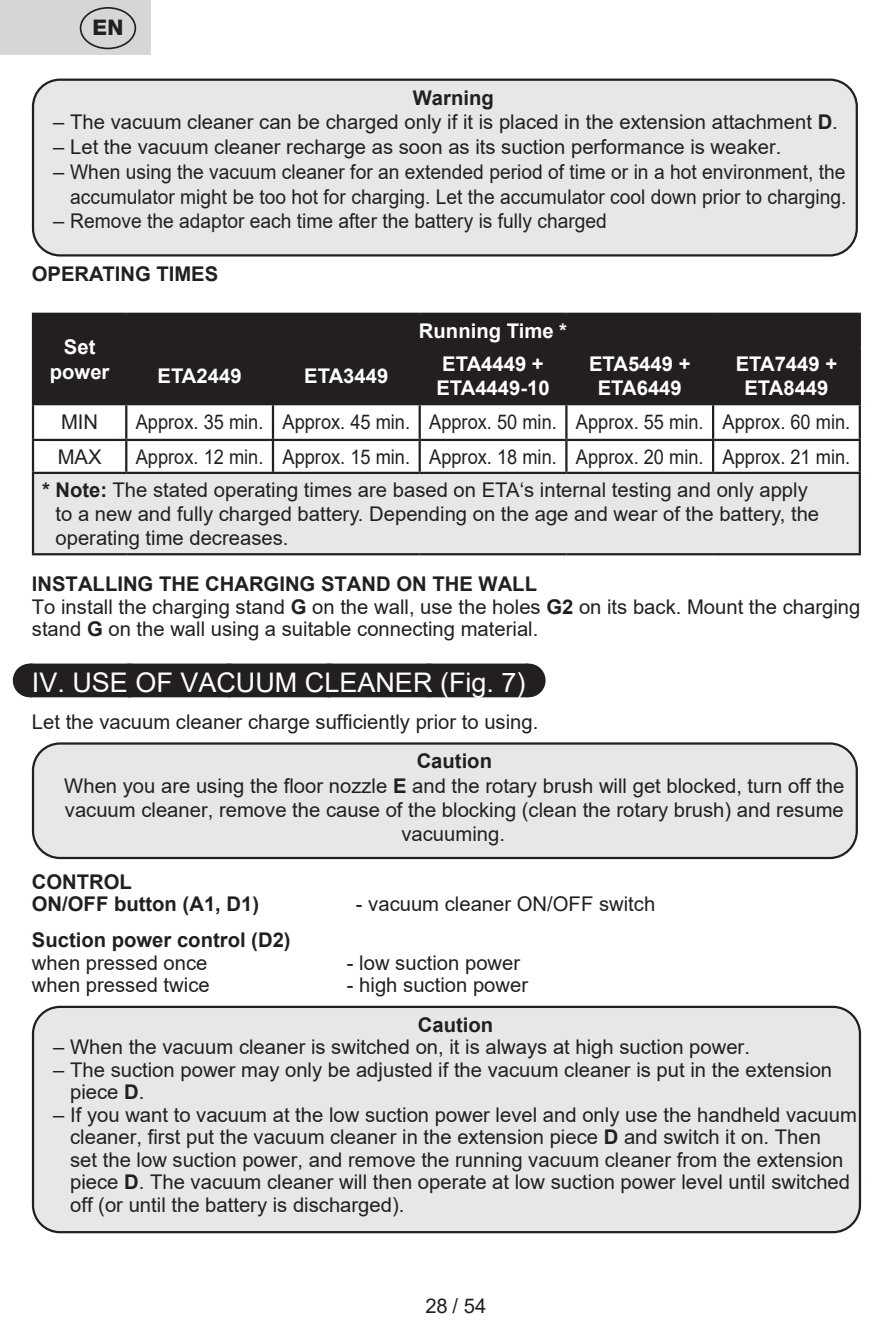
<style>
.page{position:relative;width:893px;height:1340px;background:#fff}
.page>*{position:absolute;margin:0;border:0;box-sizing:border-box;transform-origin:0 0}
.Grafický_nadpis_ETA{font:27px "Arial";color:#fff}
.t1{font:800 21.6px "Helvetica Neue OT";color:#231f20}
.Normální{font:20.25px/22.5px "Arial";color:#231f20}
._3_Text{font:20.25px/24.3px "Arial";color:#231f20}
._3_Text-2{font:20.25px "Arial";color:#231f20;scale:.9 1}
.Normální-2{font:700 20.25px "Arial";color:#231f20}
._3_Text-3{font:700 20.25px/24.3px "Arial";color:#fff;text-align:center}
._3_Text-4{font:700 20.25px "Arial";color:#231f20}
.s1{font-weight:700}
</style>
<div class="page">
<div style="left:0;top:0;width:151px;height:55px;background:#d5d6d8"></div>
<div style="left:80px;top:7px;width:56px;height:42px;border:2px solid #231f20;border-radius:50%"></div>
<div style="left:30px;top:663px;width:498px;height:34px;background:#231f20"></div>
<svg style="left:129px;top:663px;width:349px;height:1px"></svg>
<hr style="left:528px;top:663px;width:1px;height:34px;background:#231f20">
<div style="left:33px;top:80px;width:824px;height:175px;background:#e6e7e9;border-radius:27px"></div>
<div style="left:32px;top:79px;width:826px;height:177px;border:2px solid #231f20;border-radius:27px"></div>
<div style="left:34px;top:315px;width:825px;height:88px;background:#231f20"></div>
<div style="left:33px;top:473px;width:827px;height:81px;background:#e6e7e9"></div>
<hr style="left:32px;top:313px;width:94px;height:2px;background:#231f20">
<hr style="left:32px;top:315px;width:2px;height:32px;background:#231f20">
<hr style="left:126px;top:313px;width:147px;height:2px;background:#231f20">
<hr style="left:125px;top:315px;width:2px;height:31px;background:#231f20">
<hr style="left:273px;top:313px;width:147px;height:2px;background:#231f20">
<hr style="left:420px;top:313px;width:146px;height:2px;background:#231f20">
<hr style="left:566px;top:313px;width:147px;height:2px;background:#231f20">
<hr style="left:713px;top:313px;width:148px;height:2px;background:#231f20">
<hr style="left:859px;top:315px;width:2px;height:31px;background:#231f20">
<hr style="left:32px;top:347px;width:2px;height:56px;background:#231f20">
<hr style="left:125px;top:346px;width:148px;height:2px;background:#231f20">
<hr style="left:125px;top:348px;width:2px;height:55px;background:#231f20">
<hr style="left:273px;top:346px;width:147px;height:2px;background:#231f20">
<hr style="left:272px;top:348px;width:2px;height:55px;background:#231f20">
<hr style="left:420px;top:346px;width:146px;height:2px;background:#231f20">
<hr style="left:419px;top:348px;width:2px;height:55px;background:#231f20">
<hr style="left:566px;top:346px;width:147px;height:2px;background:#231f20">
<hr style="left:565px;top:348px;width:2px;height:55px;background:#231f20">
<hr style="left:713px;top:346px;width:148px;height:2px;background:#231f20">
<hr style="left:712px;top:348px;width:2px;height:55px;background:#231f20">
<hr style="left:859px;top:348px;width:2px;height:55px;background:#231f20">
<hr style="left:32px;top:403px;width:94px;height:2px;background:#231f20">
<hr style="left:32px;top:405px;width:2px;height:34px;background:#231f20">
<hr style="left:126px;top:403px;width:147px;height:2px;background:#231f20">
<hr style="left:125px;top:405px;width:2px;height:34px;background:#231f20">
<hr style="left:273px;top:403px;width:147px;height:2px;background:#231f20">
<hr style="left:272px;top:405px;width:2px;height:34px;background:#231f20">
<hr style="left:420px;top:403px;width:146px;height:2px;background:#231f20">
<hr style="left:419px;top:405px;width:2px;height:34px;background:#231f20">
<hr style="left:566px;top:403px;width:147px;height:2px;background:#231f20">
<hr style="left:565px;top:405px;width:2px;height:34px;background:#231f20">
<hr style="left:713px;top:403px;width:148px;height:2px;background:#231f20">
<hr style="left:712px;top:405px;width:2px;height:34px;background:#231f20">
<hr style="left:859px;top:405px;width:2px;height:34px;background:#231f20">
<hr style="left:32px;top:439px;width:94px;height:2px;background:#231f20">
<hr style="left:32px;top:441px;width:2px;height:31px;background:#231f20">
<hr style="left:126px;top:439px;width:147px;height:2px;background:#231f20">
<hr style="left:125px;top:441px;width:2px;height:31px;background:#231f20">
<hr style="left:273px;top:439px;width:147px;height:2px;background:#231f20">
<hr style="left:272px;top:441px;width:2px;height:31px;background:#231f20">
<hr style="left:420px;top:439px;width:146px;height:2px;background:#231f20">
<hr style="left:419px;top:441px;width:2px;height:31px;background:#231f20">
<hr style="left:566px;top:439px;width:147px;height:2px;background:#231f20">
<hr style="left:565px;top:441px;width:2px;height:31px;background:#231f20">
<hr style="left:713px;top:439px;width:148px;height:2px;background:#231f20">
<hr style="left:712px;top:441px;width:2px;height:31px;background:#231f20">
<hr style="left:859px;top:441px;width:2px;height:31px;background:#231f20">
<hr style="left:32px;top:472px;width:94px;height:2px;background:#231f20">
<hr style="left:32px;top:474px;width:2px;height:79px;background:#231f20">
<hr style="left:126px;top:472px;width:147px;height:2px;background:#231f20">
<hr style="left:273px;top:472px;width:147px;height:2px;background:#231f20">
<hr style="left:420px;top:472px;width:146px;height:2px;background:#231f20">
<hr style="left:566px;top:472px;width:147px;height:2px;background:#231f20">
<hr style="left:713px;top:472px;width:148px;height:2px;background:#231f20">
<hr style="left:859px;top:474px;width:2px;height:79px;background:#231f20">
<hr style="left:32px;top:553px;width:94px;height:2px;background:#231f20">
<hr style="left:126px;top:553px;width:147px;height:2px;background:#231f20">
<hr style="left:273px;top:553px;width:147px;height:2px;background:#231f20">
<hr style="left:420px;top:553px;width:146px;height:2px;background:#231f20">
<hr style="left:566px;top:553px;width:147px;height:2px;background:#231f20">
<hr style="left:713px;top:553px;width:148px;height:2px;background:#231f20">
<div style="left:33px;top:743px;width:824px;height:115px;background:#e6e7e9;border-radius:27px"></div>
<div style="left:32px;top:742px;width:826px;height:117px;border:2px solid #231f20;border-radius:27px"></div>
<div style="left:33px;top:1006px;width:827px;height:226px;background:#e6e7e9;border-radius:27px"></div>
<div style="left:32px;top:1005px;width:829px;height:228px;border:2px solid #231f20;border-radius:27px"></div>
<p class="t1" style="left:93px;top:14px;width:32px">EN</p>
<p class="Normální-2" style="left:413px;top:83px;width:82px">Warning</p>
<p class="Normální" style="left:53px;top:111px;width:786px">– The vacuum cleaner can be charged only if it is placed in the extension attachment <span class="s1">D</span>.</p>
<p class="Normální" style="left:53px;top:136px;width:730px">– Let the vacuum cleaner recharge as soon as its suction performance is weaker.</p>
<p class="Normální" style="left:53px;top:159px;width:795px;line-height:24.8px;text-align:right">– When using the vacuum cleaner for an extended period of time or in a hot environment, the accumulator might be too hot for charging. Let the accumulator cool down prior to charging.</p>
<p class="Normální" style="left:53px;top:210px;width:555px">– Remove the adaptor each time after the battery is fully charged</p>
<p class="_3_Text-4" style="left:32px;top:260px;width:188px">OPERATING TIMES</p>
<p class="_3_Text-3" style="left:50px;top:335px;width:61px">Set power</p>
<p class="_3_Text-3" style="left:158px;top:364px;width:86px">ETA2449</p>
<p class="_3_Text-3" style="left:304px;top:364px;width:86px">ETA3449</p>
<p class="_3_Text-3" style="left:419px;top:319px;width:150px">Running Time *</p>
<p class="_3_Text-3" style="left:436px;top:352px;width:115px;text-align:left">ETA4449 +<br>ETA4449-10</p>
<p class="_3_Text-3" style="left:589px;top:352px;width:103px">ETA5449 +<br>ETA6449</p>
<p class="_3_Text-3" style="left:736px;top:352px;width:103px">ETA7449 +<br>ETA8449</p>
<p class="_3_Text" style="left:61px;top:410px;width:39px">MIN</p>
<p class="_3_Text-2" style="left:136px;top:408px;width:143px">Approx. 35 min.</p>
<p class="_3_Text-2" style="left:283px;top:408px;width:143px">Approx. 45 min.</p>
<p class="_3_Text-2" style="left:429px;top:408px;width:143px">Approx. 50 min.</p>
<p class="_3_Text-2" style="left:576px;top:408px;width:143px">Approx. 55 min.</p>
<p class="_3_Text-2" style="left:723px;top:408px;width:143px">Approx. 60 min.</p>
<p class="_3_Text" style="left:58px;top:444px;width:45px">MAX</p>
<p class="_3_Text-2" style="left:136px;top:443px;width:143px">Approx. 12 min.</p>
<p class="_3_Text-2" style="left:283px;top:443px;width:143px">Approx. 15 min.</p>
<p class="_3_Text-2" style="left:429px;top:443px;width:143px">Approx. 18 min.</p>
<p class="_3_Text-2" style="left:576px;top:443px;width:143px">Approx. 20 min.</p>
<p class="_3_Text-2" style="left:723px;top:443px;width:143px">Approx. 21 min.</p>
<p class="_3_Text" style="left:56px;top:477px;width:765px;text-indent:-14px"><span class="s1">* Note:</span> The stated operating times are based on ETA‘s internal testing and only apply to a new and fully charged battery. Depending on the age and wear of the battery, the operating time decreases.</p>
<p class="Normální-2" style="left:32px;top:570px;width:507px">INSTALLING THE CHARGING STAND ON THE WALL</p>
<p class="Normální" style="left:32px;top:595px;width:830px">To install the charging stand <span class="s1">G</span> on the wall, use the holes <span class="s1">G2</span> on its back. Mount the charging stand <span class="s1">G</span> on the wall using a suitable connecting material.</p>
<p class="Grafický_nadpis_ETA" style="left:32px;top:664px;width:495px">IV. USE OF VACUUM CLEANER (Fig. 7)</p>
<p class="Normální" style="left:32px;top:710px;width:508px">Let the vacuum cleaner charge sufficiently prior to using.</p>
<p class="Normální-2" style="left:417px;top:747px;width:77px">Caution</p>
<p class="Normální" style="left:64px;top:773px;width:782px;line-height:24.1px;text-align:center">When you are using the floor nozzle <span class="s1">E</span> and the rotary brush will get blocked, turn off the vacuum cleaner, remove the cause of the blocking (clean the rotary brush) and resume vacuuming.</p>
<p class="Normální-2" style="left:32px;top:867px;width:102px">CONTROL</p>
<p class="Normální-2" style="left:32px;top:890px;width:229px">ON/OFF button (A1, D1)</p>
<p class="Normální" style="left:356px;top:892px;width:301px">- vacuum cleaner ON/OFF switch</p>
<p class="Normální-2" style="left:32px;top:926px;width:260px">Suction power control (D2)</p>
<p class="Normální" style="left:32px;top:951px;width:177px">when pressed once</p>
<p class="Normální" style="left:347px;top:951px;width:175px">- low suction power</p>
<p class="Normální" style="left:32px;top:973px;width:179px">when pressed twice</p>
<p class="Normální" style="left:347px;top:973px;width:183px">- high suction power</p>
<p class="Normální-2" style="left:418px;top:1010px;width:77px">Caution</p>
<p class="Normální" style="left:53px;top:1035px;width:698px">– When the vacuum cleaner is switched on, it is always at high suction power.</p>
<p class="Normální" style="left:70px;top:1058px;width:763px;text-indent:-17px">– The suction power may only be adjusted if the vacuum cleaner is put in the extension piece <span class="s1">D</span>.</p>
<p class="Normální" style="left:70px;top:1103px;width:788px;text-indent:-17px">– If you want to vacuum at the low suction power level and only use the handheld vacuum cleaner, first put the vacuum cleaner in the extension piece <span class="s1">D</span> and switch it on. Then<br>set the low suction power, and remove the running vacuum cleaner from the extension piece <span class="s1">D</span>. The vacuum cleaner will then operate at low suction power level until switched off (or until the battery is discharged).</p>
<p class="Normální" style="left:425px;top:1294px;width:62px">28 / 54</p>
</div>
